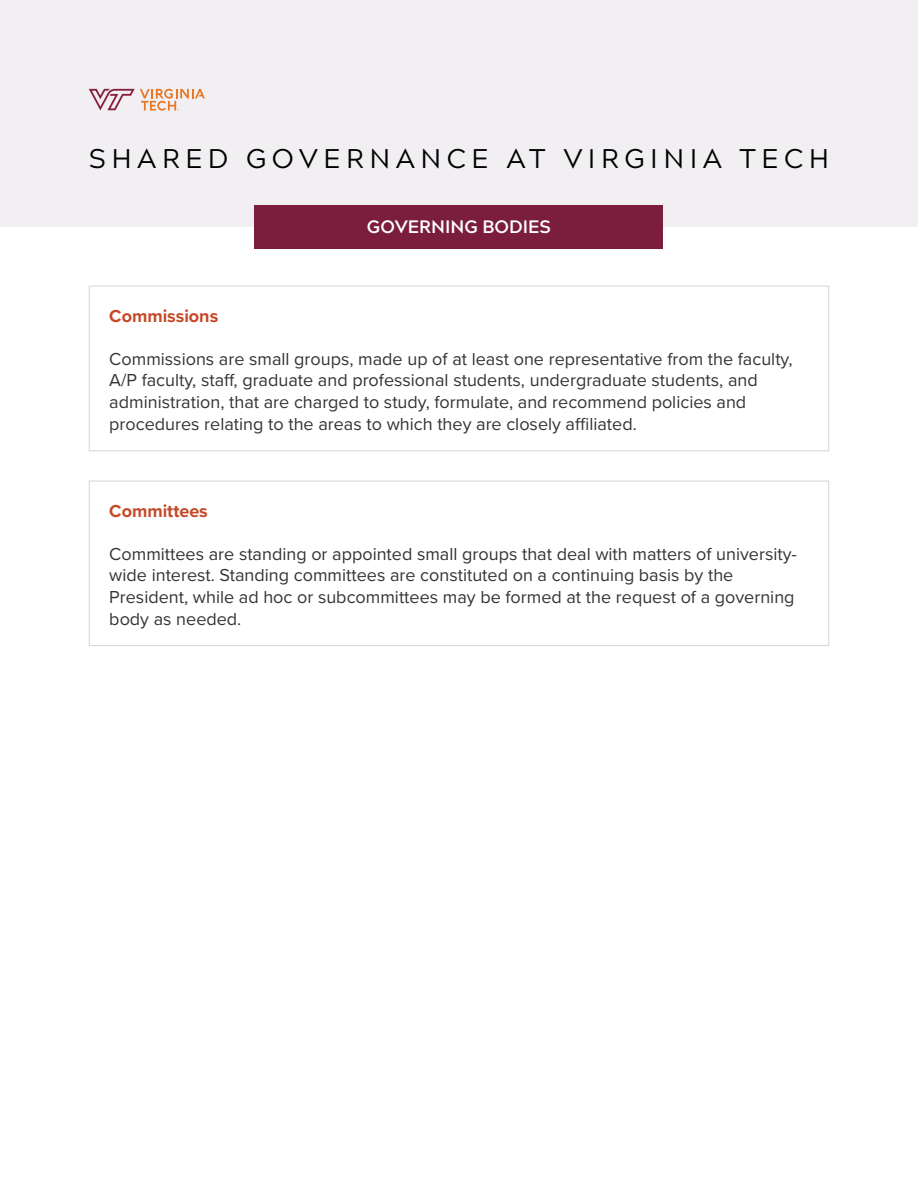
<style>
.page{position:relative;width:918px;height:1188px;background:#fff}
.page>*{position:absolute;margin:0;border:0;box-sizing:border-box;transform-origin:0 0}
.t1{font:27px "Acherus Grotesque";letter-spacing:.2em;color:#000}
.t2{font:18px/21.6px "Proxima Nova";color:#353534}
.t3{font:700 18px "Proxima Nova";color:#c54827}
.t4{font:700 18px "Acherus Grotesque";color:#fff}
</style>
<div class="page">
<div style="left:0;top:0;width:918px;height:227px;background:#f1eff2"></div>
<svg style="left:89px;top:89px;width:116px;height:22px"></svg>
<div style="left:89px;top:480px;width:740px;height:166px;border:1px solid #dbd9da"></div>
<div style="left:89px;top:286px;width:740px;height:165px;border:1px solid #dbd9da"></div>
<div style="left:255px;top:205px;width:408px;height:44px;background:#7b1e3d"></div>
<h1 class="t1" style="left:89px;top:136px;width:742px">SHARED GOVERNANCE AT VIRGINIA TECH</h1>
<p class="t4" style="left:367px;top:212px;width:186px">GOVERNING BODIES</p>
<p class="t3" style="left:109px;top:302px;width:110px">Commissions</p>
<p class="t2" style="left:109px;top:347px;width:685px">Commissions are small groups, made up of at least one representative from the faculty, A/P faculty, staff, graduate and professional students, undergraduate students, and administration, that are charged to study, formulate, and recommend policies and procedures relating to the areas to which they are closely affiliated.</p>
<p class="t3" style="left:109px;top:497px;width:100px">Committees</p>
<p class="t2" style="left:109px;top:542px;width:689px">Committees are standing or appointed small groups that deal with matters of university&shy;wide interest. Standing committees are constituted on a continuing basis by the President, while ad hoc or subcommittees may be formed at the request of a governing body as needed.</p>
</div>
